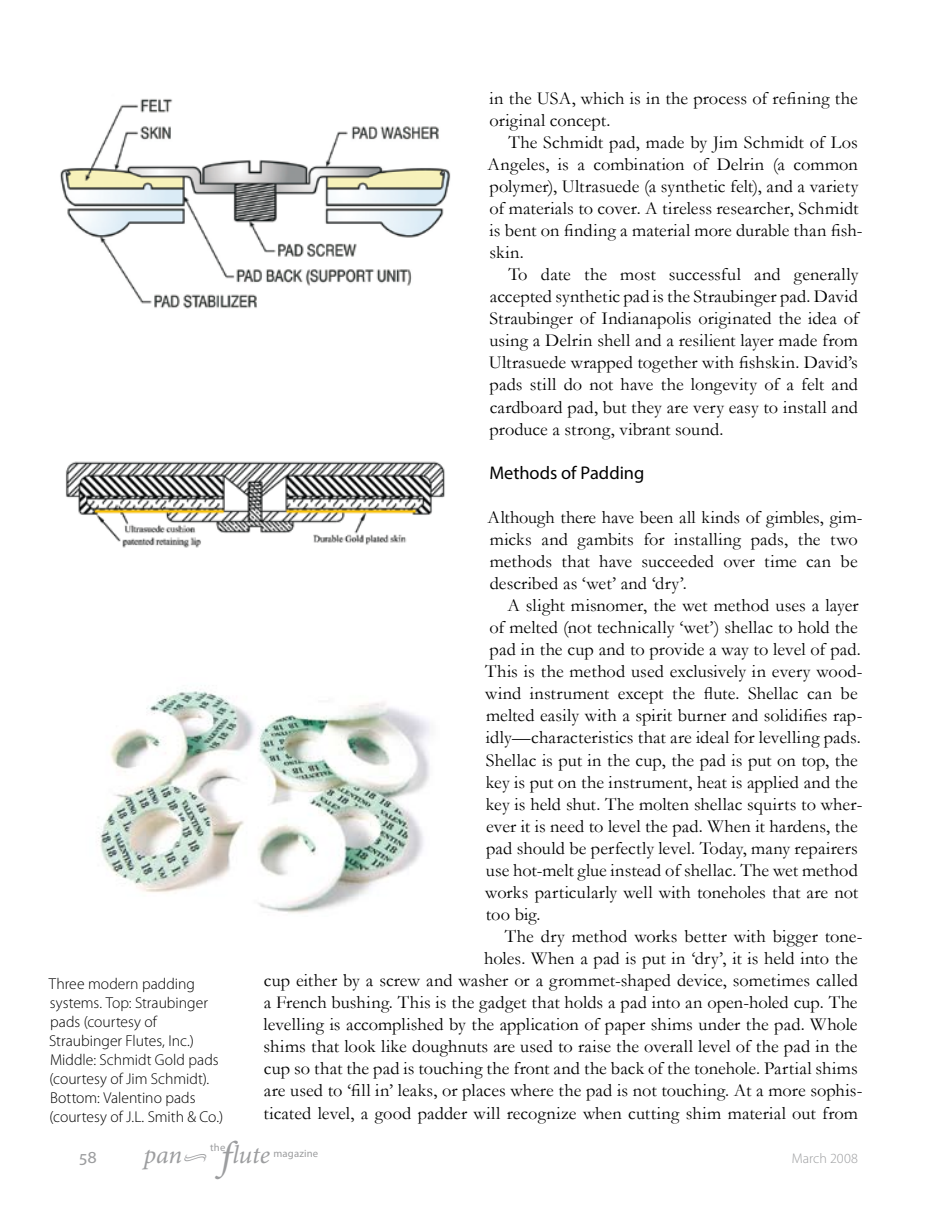
<style>
.page{position:relative;width:938px;height:1221px;background:#fff}
.page>*{position:absolute;margin:0;border:0;box-sizing:border-box;transform-origin:0 0}
.t1{font:italic 25.72px "Minion Pro";letter-spacing:-.005em;color:#9c9d9f}
.t2{font:18.38px/22.1px "Garamond";letter-spacing:.005em;color:#000}
.t3{font:18.38px "Myriad Pro";color:#000}
.t4{font:18.38px "Myriad Pro";color:#9c9d9f}
.t5{font:300 15.75px/18.9px "Myriad Pro";color:#000}
.t6{font:300 14px "Myriad Pro";color:#9c9d9f}
.t7{font:10.67px "Myriad Pro";letter-spacing:.015em;color:#9c9d9f}
.s1{font-size:39.9px}
.s2{font-size:15.05px}
</style>
<div class="page">
<img style="left:60px;top:99px;width:391px;height:210px">
<img style="left:65px;top:461px;width:380px;height:87px">
<img style="left:98px;top:689px;width:332px;height:225px">
<p class="t5" style="left:49px;top:974px;width:176px">Three modern padding systems. Top: Straubinger pads (courtesy of<br>Straubinger Flutes, Inc.)<br>Middle: Schmidt Gold pads (courtesy of Jim Schmidt).<br>Bottom: Valentino pads (courtesy of J.L. Smith &amp; Co.)</p>
<p class="t2" style="left:489px;top:86px;width:370px">in the USA, which is in the process of refining the original concept.</p>
<p class="t2" style="left:487px;top:130px;width:376px;text-indent:21px">The Schmidt pad, made by Jim Schmidt of Los Angeles, is a combination of Delrin (a common polymer), Ultrasuede (a synthetic felt), and a variety of materials to cover. A tireless researcher, Schmidt is bent on finding a material more durable than fish&shy;skin.</p>
<p class="t2" style="left:489px;top:263px;width:371px;text-align:justify;text-indent:20px">To date the most successful and generally accepted synthetic pad is the Straubinger pad. David Straubinger of Indianapolis originated the idea of using a Delrin shell and a resilient layer made from Ultrasuede wrapped together with fishskin. David’s pads still do not have the longevity of a felt and cardboard pad, but they are very easy to install and produce a strong, vibrant sound.</p>
<p class="t3" style="left:489px;top:461px;width:156px">Methods of Padding</p>
<p class="t2" style="left:487px;top:505px;width:376px">Although there have been all kinds of gimbles, gim&shy;micks and gambits for installing pads, the two methods that have succeeded over time can be described as ‘wet’ and ‘dry’.</p>
<p class="t2" style="left:485px;top:594px;width:379px;text-indent:22px">A slight misnomer, the wet method uses a layer of melted (not technically ‘wet’) shellac to hold the pad in the cup and to provide a way to level of pad.<br>This is the method used exclusively in every wood&shy;wind instrument except the flute. Shellac can be melted easily with a spirit burner and solidifies rap&shy;idly—characteristics that are ideal for levelling pads.<br>Shellac is put in the cup, the pad is put on top, the key is put on the instrument, heat is applied and the key is held shut. The molten shellac squirts to wher&shy;ever it is need to level the pad. When it hardens, the pad should be perfectly level. Today, many repairers use hot-melt glue instead of shellac. The wet method works particularly well with toneholes that are not too big.</p>
<p class="t2" style="left:263px;top:924px;width:600px;text-align:right">The dry method works better with bigger tone-<br>holes. When a pad is put in ‘dry’, it is held into the<br>cup either by a screw and washer or a grommet-shaped device, sometimes called a French bushing. This is the gadget that holds a pad into an open-holed cup. The levelling is accomplished by the application of paper shims under the pad. Whole shims that look like doughnuts are used to raise the overall level of the pad in the cup so that the pad is touching the front and the back of the tonehole. Partial shims are used to ‘fill in’ leaks, or places where the pad is not touching. At a more sophis&shy;ticated level, a good padder will recognize when cutting shim material out from</p>
<h1 class="t1" style="left:221px;top:1136px;width:51px"><span class="s1">f</span>lute</h1>
<p class="t7" style="left:210px;top:1141px;width:17px">the</p>
<p class="t4" style="left:79px;top:1145px;width:19px">58</p>
<h1 class="t1" style="left:144px;top:1136px;width:65px">pan<span class="s2">•</span></h1>
<p class="t6" style="left:792px;top:1150px;width:67px">March 2008</p>
<p class="t7" style="left:273px;top:1146px;width:46px">magazine</p>
</div>
